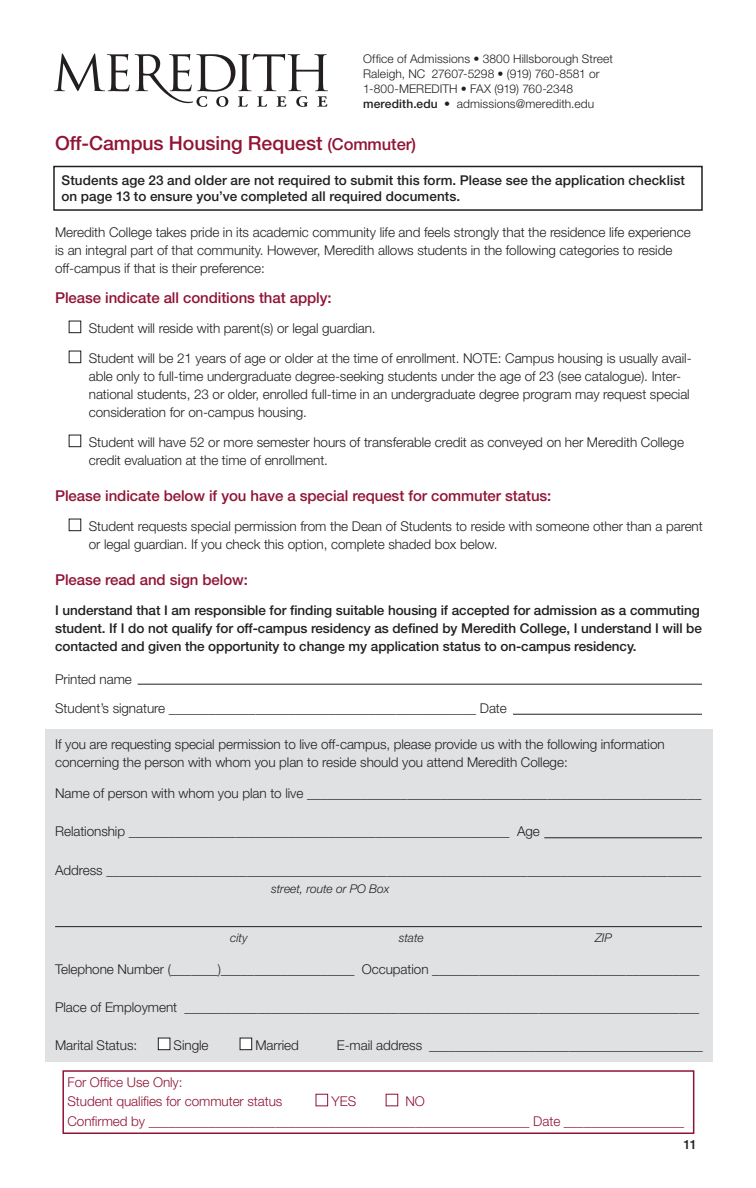
<style>
.page{position:relative;width:756px;height:1188px;background:#fff}
.page>*{position:absolute;margin:0;border:0;box-sizing:border-box;transform-origin:0 0}
.form_text{font:500 19.5px "Helvetica Neue";letter-spacing:-.005em;color:#911436}
.form_text-2{font:500 15px "Helvetica Neue";letter-spacing:-.005em;color:#911436}
.form_text-3{font:300 13.5px/18px "Helvetica Neue";letter-spacing:-.005em;color:#231f20}
.form_text-4{font:500 13.5px/18px "Helvetica Neue";letter-spacing:-.005em;color:#231f20}
.form_text-5{font:300 13.5px "Helvetica Neue";letter-spacing:-.005em;color:#911436}
.text{font:500 13.5px/16.5px "Helvetica Neue";letter-spacing:.005em;color:#231f20}
.t1{font:500 12.75px "Helvetica Neue";color:#231f20}
.text-2{font:300 12px "Helvetica Neue";letter-spacing:.01em;color:#231f20}
.form_text-6{font:italic 300 12px "Helvetica Neue";letter-spacing:-.005em;color:#231f20}
.s1{font-weight:500}
.s2{font-size:16.5px}
</style>
<div class="page">
<div style="left:62px;top:1070px;width:632px;height:64px;border:2px solid #911436"></div>
<div style="left:45px;top:729px;width:667px;height:333px;background:#e0e1e3"></div>
<div style="left:69px;top:321px;width:12px;height:12px;border:1px solid #231f20"></div>
<div style="left:69px;top:351px;width:12px;height:12px;border:1px solid #231f20"></div>
<div style="left:69px;top:435px;width:12px;height:12px;border:1px solid #231f20"></div>
<div style="left:69px;top:519px;width:12px;height:12px;border:1px solid #231f20"></div>
<div style="left:158px;top:1038px;width:12px;height:12px;background:#fff"></div>
<div style="left:158px;top:1038px;width:12px;height:12px;border:1px solid #231f20"></div>
<div style="left:240px;top:1038px;width:12px;height:12px;background:#fff"></div>
<div style="left:240px;top:1038px;width:12px;height:12px;border:1px solid #231f20"></div>
<div style="left:315px;top:1094px;width:13px;height:12px;background:#fff;border:1px solid #911436"></div>
<div style="left:386px;top:1094px;width:12px;height:12px;background:#fff;border:1px solid #911436"></div>
<svg style="left:54px;top:54px;width:274px;height:53px"></svg>
<div style="left:53px;top:166px;width:650px;height:45px;border:2px solid #231f20"></div>
<hr style="left:544px;top:837px;width:158px;height:1px;background:#231f20">
<hr style="left:55px;top:926px;width:647px;height:1px;background:#231f20">
<hr style="left:513px;top:714px;width:189px;height:1px;background:#231f20">
<hr style="left:138px;top:684px;width:564px;height:1px;background:#231f20">
<p class="text-2" style="left:363px;top:52px;width:251px">Office of Admissions • 3800 Hillsborough Street</p>
<p class="text-2" style="left:363px;top:67px;width:238px">Raleigh, NC 27607-5298 • (919) 760-8581 or</p>
<p class="text-2" style="left:363px;top:82px;width:212px">1-800-MEREDITH • FAX (919) 760-2348</p>
<p class="text-2" style="left:363px;top:97px;width:233px"><span class="s1">meredith.edu</span> • admissions@meredith.edu</p>
<p class="form_text" style="left:55px;top:132px;width:363px">Off-Campus Housing Request <span class="s2">(Commuter)</span></p>
<p class="text" style="left:62px;top:171px;width:625px">Students age 23 and older are not required to submit this form. Please see the application checklist on page 13 to ensure you’ve completed all required documents.</p>
<p class="form_text-3" style="left:55px;top:223px;width:637px">Meredith College takes pride in its academic community life and feels strongly that the residence life experience is an integral part of that community. However, Meredith allows students in the following categories to reside off-campus if that is their preference:</p>
<p class="form_text-2" style="left:55px;top:289px;width:278px">Please indicate all conditions that apply:</p>
<p class="form_text-3" style="left:89px;top:319px;width:288px">Student will reside with parent(s) or legal guardian.</p>
<p class="form_text-3" style="left:89px;top:349px;width:604px">Student will be 21 years of age or older at the time of enrollment. NOTE: Campus housing is usually avail&shy;able only to full-time undergraduate degree-seeking students under the age of 23 (see catalogue). Inter&shy;national students, 23 or older, enrolled full-time in an undergraduate degree program may request special consideration for on-campus housing.</p>
<p class="form_text-3" style="left:89px;top:433px;width:597px">Student will have 52 or more semester hours of transferable credit as conveyed on her Meredith College credit evaluation at the time of enrollment.</p>
<p class="form_text-2" style="left:55px;top:487px;width:498px">Please indicate below if you have a special request for commuter status:</p>
<p class="form_text-3" style="left:89px;top:517px;width:615px">Student requests special permission from the Dean of Students to reside with someone other than a parent or legal guardian. If you check this option, complete shaded box below.</p>
<p class="form_text-2" style="left:55px;top:571px;width:194px">Please read and sign below:</p>
<p class="form_text-4" style="left:55px;top:601px;width:648px">I understand that I am responsible for finding suitable housing if accepted for admission as a commuting student. If I do not qualify for off-campus residency as defined by Meredith College, I understand I will be contacted and given the opportunity to change my application status to on-campus residency.</p>
<p class="form_text-3" style="left:55px;top:670px;width:78px">Printed name</p>
<p class="form_text-3" style="left:55px;top:699px;width:453px">Student’s signature ______________________________________________ Date</p>
<p class="form_text-3" style="left:55px;top:735px;width:611px">If you are requesting special permission to live off-campus, please provide us with the following information</p>
<p class="form_text-3" style="left:55px;top:753px;width:514px">concerning the person with whom you plan to reside should you attend Meredith College:</p>
<p class="form_text-3" style="left:55px;top:784px;width:648px">Name of person with whom you plan to live ___________________________________________________________</p>
<p class="form_text-3" style="left:55px;top:822px;width:486px">Relationship _________________________________________________________ Age</p>
<p class="form_text-3" style="left:55px;top:861px;width:648px">Address _________________________________________________________________________________________</p>
<p class="form_text-6" style="left:271px;top:881px;width:120px">street, route or PO Box</p>
<p class="form_text-6" style="left:230px;top:931px;width:19px">city</p>
<p class="form_text-6" style="left:399px;top:931px;width:27px">state</p>
<p class="form_text-6" style="left:595px;top:931px;width:18px">ZIP</p>
<p class="form_text-3" style="left:55px;top:960px;width:646px">Telephone Number (_______)____________________ Occupation ________________________________________</p>
<p class="form_text-3" style="left:55px;top:998px;width:645px">Place of Employment _____________________________________________________________________________</p>
<p class="form_text-3" style="left:55px;top:1036px;width:84px">Marital Status:</p>
<p class="form_text-3" style="left:174px;top:1036px;width:36px">Single</p>
<p class="form_text-3" style="left:255px;top:1036px;width:45px">Married</p>
<p class="form_text-3" style="left:337px;top:1036px;width:368px">E-mail address _________________________________________</p>
<p class="form_text-5" style="left:68px;top:1074px;width:117px">For Office Use Only:</p>
<p class="form_text-5" style="left:68px;top:1093px;width:216px">Student qualifies for commuter status</p>
<p class="form_text-5" style="left:332px;top:1093px;width:26px">YES</p>
<p class="form_text-5" style="left:405px;top:1093px;width:21px">NO</p>
<p class="form_text-5" style="left:67px;top:1113px;width:618px">Confirmed by _________________________________________________________ Date __________________</p>
<p class="t1" style="left:684px;top:1136px;width:15px">11</p>
</div>
